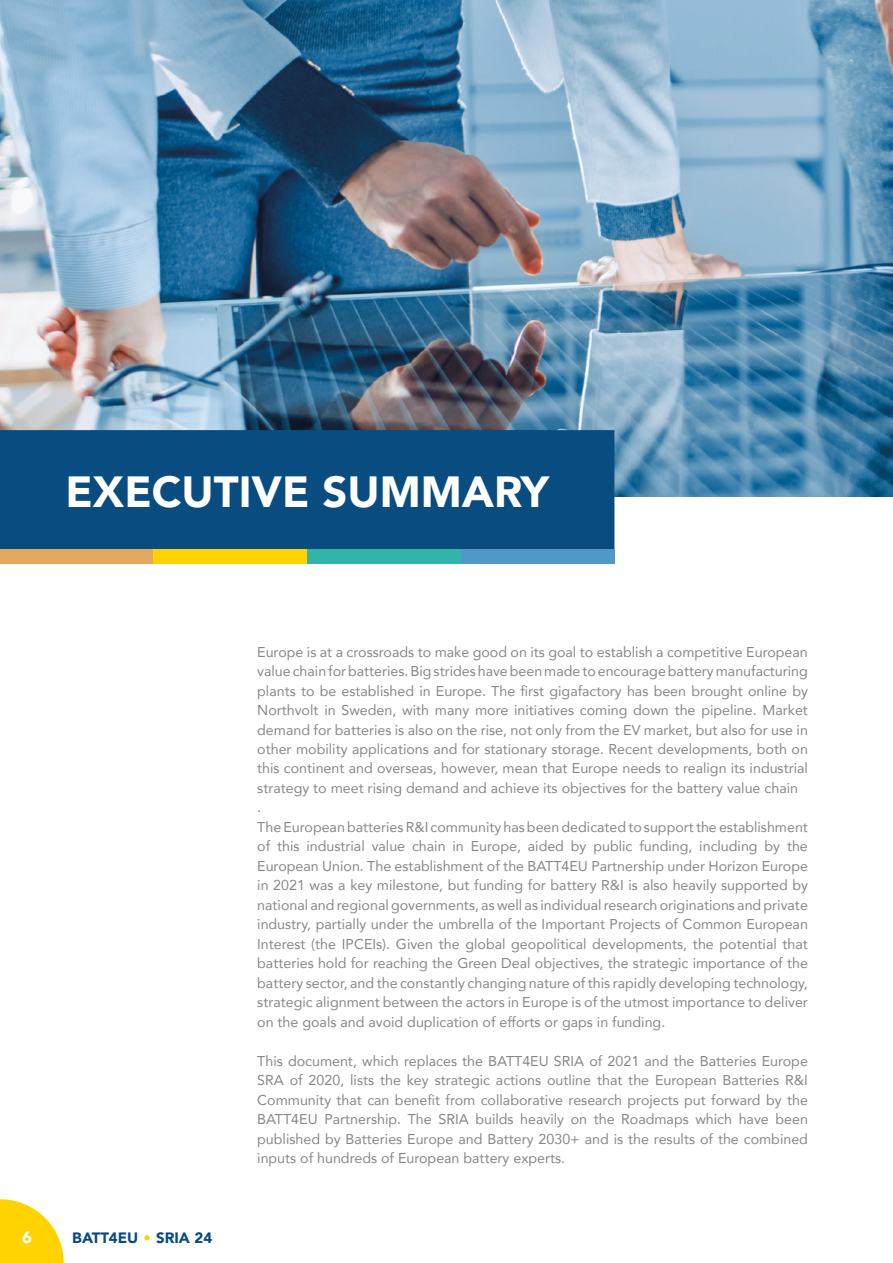
<style>
.page{position:relative;width:893px;height:1263px;background:#fff}
.page>*{position:absolute;margin:0;border:0;box-sizing:border-box;transform-origin:0 0}
.t1{font:900 43.5px "Avenir";color:#fff}
.t2{font:900 16.5px "Avenir";color:#fff}
.t3{font:900 15px "Avenir";color:#094b7f}
.t4{font:14.25px/19.5px "Avenir";color:#878787}
</style>
<div class="page">
<svg style="left:0;top:1199px;width:64px;height:64px"></svg>
<svg style="left:144px;top:1235px;width:6px;height:5px"></svg>
<img style="left:0;top:0;width:893px;height:497px">
<div style="left:0;top:430px;width:614px;height:119px;background:#094c80"></div>
<div style="left:0;top:549px;width:154px;height:15px;background:#e1a860"></div>
<div style="left:153px;top:549px;width:154px;height:15px;background:#ffd300"></div>
<div style="left:307px;top:549px;width:154px;height:15px;background:#31b5aa"></div>
<div style="left:461px;top:549px;width:153px;height:15px;background:#5098c8"></div>
<h1 class="t1" style="left:66px;top:455px;width:485px">EXECUTIVE SUMMARY</h1>
<p class="t2" style="left:22px;top:1223px;width:11px">6</p>
<p class="t3" style="left:72px;top:1225px;width:141px">BATT4EU SRIA 24</p>
<p class="t4" style="left:257px;top:641px;width:552px">Europe is at a crossroads to make good on its goal to establish a competitive European value chain for batteries. Big strides have been made to encourage battery manufacturing plants to be established in Europe. The first gigafactory has been brought online by Northvolt in Sweden, with many more initiatives coming down the pipeline. Market demand for batteries is also on the rise, not only from the EV market, but also for use in other mobility applications and for stationary storage. Recent developments, both on this continent and overseas, however, mean that Europe needs to realign its industrial strategy to meet rising demand and achieve its objectives for the battery value chain<br>.<br>The European batteries R&amp;I community has been dedicated to support the establishment of this industrial value chain in Europe, aided by public funding, including by the European Union. The establishment of the BATT4EU Partnership under Horizon Europe in 2021 was a key milestone, but funding for battery R&amp;I is also heavily supported by national and regional governments, as well as individual research originations and private industry, partially under the umbrella of the Important Projects of Common European Interest (the IPCEIs). Given the global geopolitical developments, the potential that batteries hold for reaching the Green Deal objectives, the strategic importance of the battery sector, and the constantly changing nature of this rapidly developing technology, strategic alignment between the actors in Europe is of the utmost importance to deliver on the goals and avoid duplication of efforts or gaps in funding.</p>
<p class="t4" style="left:257px;top:1051px;width:552px;text-align:justify">This document, which replaces the BATT4EU SRIA of 2021 and the Batteries Europe SRA of 2020, lists the key strategic actions outline that the European Batteries R&amp;I Community that can benefit from collaborative research projects put forward by the BATT4EU Partnership. The SRIA builds heavily on the Roadmaps which have been published by Batteries Europe and Battery 2030+ and is the results of the combined inputs of hundreds of European battery experts.</p>
</div>
